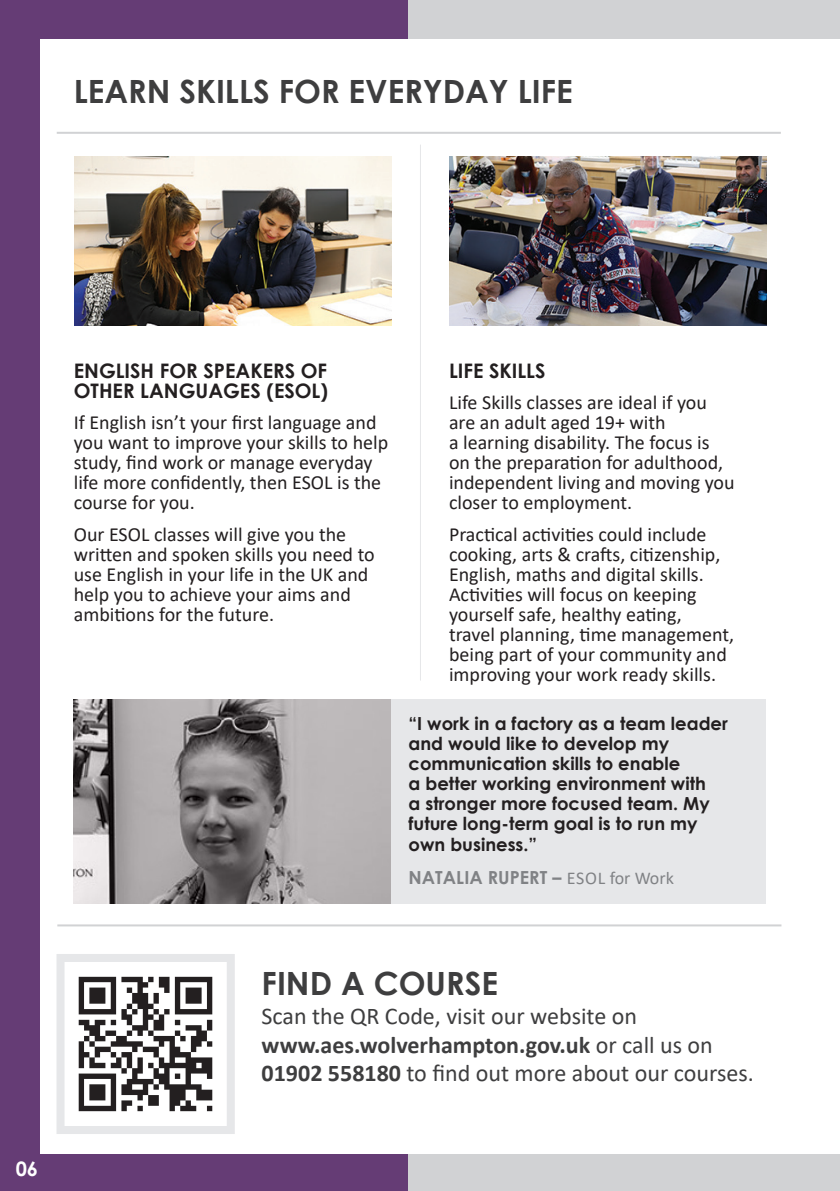
<style>
.page{position:relative;width:840px;height:1191px;background:#fff}
.page>*{position:absolute;margin:0;border:0;box-sizing:border-box;transform-origin:0 0}
.Main_Titles__Black{font:700 32px "Century Gothic";color:#3e3e3f}
.t1{font:24px/28.8px "Calibri";color:#3e3e3f}
.t2{font:20px/20px "Calibri";color:#231f20}
.t3{font:700 20px/20px "Century Gothic";color:#231f20}
.t4{font:700 20px "Century Gothic";color:#fff}
.t5{font:700 18px/20px "Century Gothic";color:#231f20}
.t6{font:700 18px "Century Gothic";color:#808285}
.s1{font-family:"Calibri";font-weight:400}
.s2{font-weight:700}
</style>
<div class="page">
<img style="left:0;top:0;width:839px;height:1191px">
<p class="Main_Titles__Black" style="left:74px;top:67px;width:500px">LEARN SKILLS FOR EVERYDAY LIFE</p>
<p class="t4" style="left:16px;top:1153px;width:24px">06</p>
<p class="t3" style="left:74px;top:360px;width:256px">ENGLISH FOR SPEAKERS OF<br>OTHER LANGUAGES (ESOL)</p>
<p class="t2" style="left:74px;top:412px;width:316px">If English isn’t your first language and you want to improve your skills to help study, find work or manage everyday life more confidently, then ESOL is the course for you.</p>
<p class="t2" style="left:74px;top:523px;width:302px">Our ESOL classes will give you the written and spoken skills you need to use English in your life in the UK and help you to achieve your aims and ambitions for the future.</p>
<p class="t3" style="left:449px;top:360px;width:98px">LIFE SKILLS</p>
<p class="t2" style="left:449px;top:392px;width:259px">Life Skills classes are ideal if you</p>
<p class="t2" style="left:449px;top:412px;width:218px">are an adult aged 19+ with</p>
<p class="t2" style="left:449px;top:432px;width:287px">a learning disability. The focus is on the preparation for adulthood, independent living and moving you closer to employment.</p>
<p class="t2" style="left:449px;top:523px;width:273px">Practical activities could include cooking, arts &amp; crafts, citizenship, English, maths and digital skills.<br>Activities will focus on keeping</p>
<p class="t2" style="left:449px;top:603px;width:234px">yourself safe, healthy eating,</p>
<p class="t2" style="left:449px;top:623px;width:286px">travel planning, time management, being part of your community and</p>
<p class="t2" style="left:449px;top:663px;width:268px">improving your work ready skills.</p>
<p class="t5" style="left:408px;top:712px;width:320px">“I work in a factory as a team leader and would like to develop my communication skills to enable</p>
<p class="t5" style="left:408px;top:772px;width:299px">a better working environment with</p>
<p class="t5" style="left:408px;top:792px;width:302px">a stronger more focused team. My future long-term goal is to run my</p>
<p class="t5" style="left:408px;top:834px;width:130px">own business.”</p>
<p class="t6" style="left:408px;top:864px;width:267px">NATALIA RUPERT – <span class="s1">ESOL for Work</span></p>
<p class="Main_Titles__Black" style="left:261px;top:959px;width:238px">FIND A COURSE</p>
<p class="t1" style="left:261px;top:1000px;width:493px">Scan the QR Code, visit our website on <span class="s2">www.aes.wolverhampton.gov.uk</span> or call us on<br><span class="s2">01902 558180</span> to find out more about our courses.</p>
</div>
